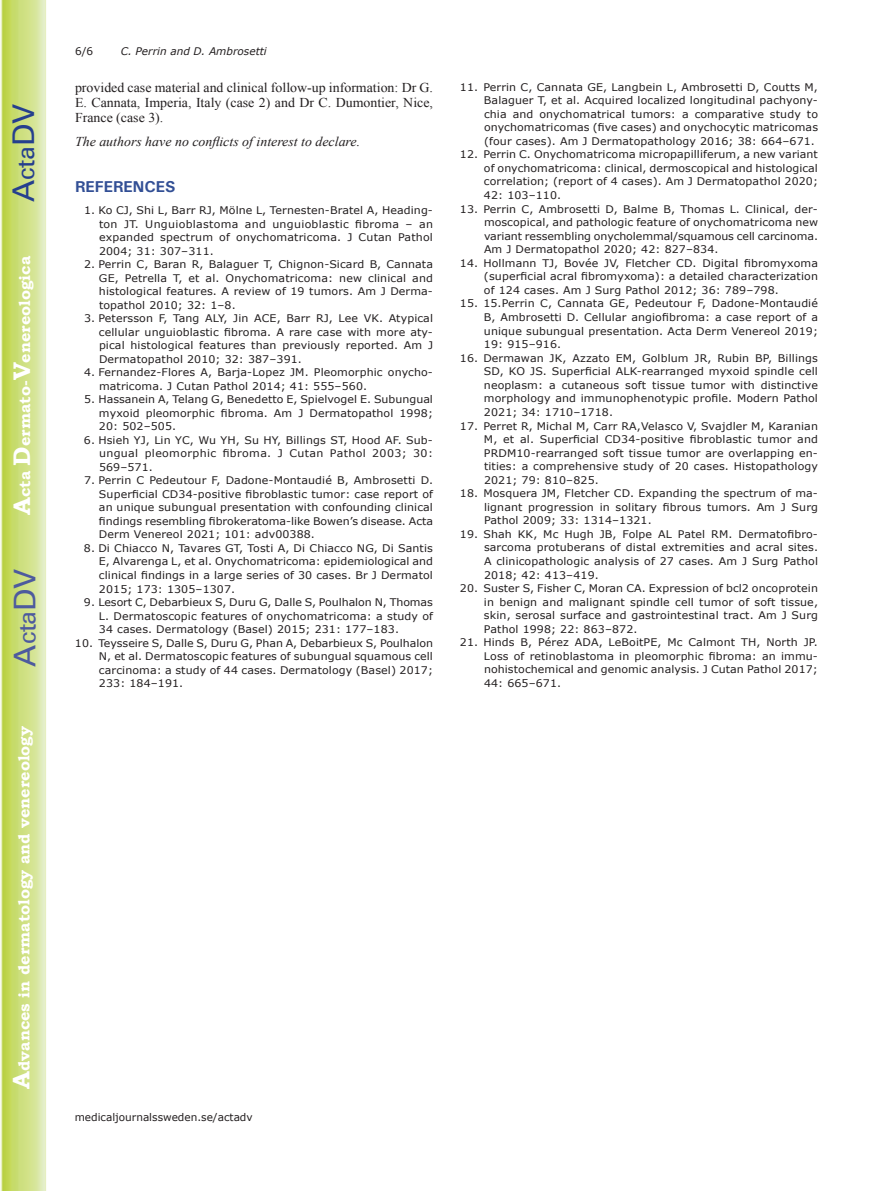
<style>
.page{position:relative;width:893px;height:1191px;background:#fff}
.page>*{position:absolute;margin:0;border:0;box-sizing:border-box;transform-origin:0 0}
.t1{font:30px "Univers";color:#4d5a9e}
.t2{font:30px "Univers";color:#253f8e}
.t3{font:700 15.75px "Bookman Old Style";color:#fff}
.t4{font:700 15.75px "Univers";color:#324f95}
.t5{font:13.5px/15px "Times New Roman";color:#231f20;text-align:justify}
.t6{font:italic 13.5px "Times New Roman";color:#231f20}
.t7{font:10.5px/13.5px "Verdana";letter-spacing:.01em;color:#231f20;text-align:justify;scale:1.05 1}
.t8{font:10.5px "Verdana";letter-spacing:.01em;color:#231f20}
.t9{font:italic 10.5px "Verdana";color:#231f20}
.s1{font-size:24px}
</style>
<div class="page">
<svg style="left:1px;top:0;width:45px;height:1191px;background:#cfe084"></svg>
<h1 class="t2" style="left:6px;top:202px;width:100px;rotate:-90deg">A<span class="s1">cta</span>DV</h1>
<h2 class="t3" style="left:15px;top:515px;width:260px;rotate:-90deg"><span class="s1">A</span>cta <span class="s1">D</span>ermato-<span class="s1">V</span>enereologica</h2>
<h1 class="t1" style="left:7px;top:666px;width:100px;rotate:-90deg">A<span class="s1">cta</span>DV</h1>
<h2 class="t3" style="left:15px;top:1088px;width:364px;rotate:-90deg"><span class="s1">A</span>dvances in dermatology and venereology</h2>
<p class="t8" style="left:75px;top:44px;width:20px">6/6</p>
<p class="t9" style="left:121px;top:44px;width:148px">C. Perrin and D. Ambrosetti</p>
<p class="t5" style="left:75px;top:80px;width:360px">provided case material and clinical follow-up information: Dr G.<br>E. Cannata, Imperia, Italy (case 2) and Dr C. Dumontier, Nice, France (case 3).</p>
<p class="t6" style="left:75px;top:132px;width:287px">The authors have no conflicts of interest to declare.</p>
<h2 class="t4" style="left:75px;top:176px;width:102px">REFERENCES</h2>
<p class="t7" style="left:99px;top:204px;width:320px;text-indent:-15px">1. Ko CJ, Shi L, Barr RJ, Mölne L, Ternesten-Bratel A, Heading&shy;ton JT. Unguioblastoma and unguioblastic fibroma – an expanded spectrum of onychomatricoma. J Cutan Pathol 2004; 31: 307–311.</p>
<p class="t7" style="left:99px;top:258px;width:320px;text-indent:-15px">2. Perrin C, Baran R, Balaguer T, Chignon-Sicard B, Cannata GE, Petrella T, et al. Onychomatricoma: new clinical and histological features. A review of 19 tumors. Am J Derma&shy;topathol 2010; 32: 1–8.</p>
<p class="t7" style="left:99px;top:312px;width:320px;text-indent:-15px">3. Petersson F, Tang ALY, Jin ACE, Barr RJ, Lee VK. Atypical cellular unguioblastic fibroma. A rare case with more aty&shy;pical histological features than previously reported. Am J Dermatopathol 2010; 32: 387–391.</p>
<p class="t7" style="left:99px;top:366px;width:320px;text-indent:-15px">4. Fernandez-Flores A, Barja-Lopez JM. Pleomorphic onycho&shy;matricoma. J Cutan Pathol 2014; 41: 555–560.</p>
<p class="t7" style="left:99px;top:393px;width:320px;text-indent:-15px">5. Hassanein A, Telang G, Benedetto E, Spielvogel E. Subungual myxoid pleomorphic fibroma. Am J Dermatopathol 1998; 20: 502–505.</p>
<p class="t7" style="left:99px;top:433px;width:320px;text-indent:-15px">6. Hsieh YJ, Lin YC, Wu YH, Su HY, Billings ST, Hood AF. Sub&shy;ungual pleomorphic fibroma. J Cutan Pathol 2003; 30:<br>569–571.</p>
<p class="t7" style="left:99px;top:474px;width:320px;text-indent:-15px">7. Perrin C Pedeutour F, Dadone-Montaudié B, Ambrosetti D.<br>Superficial CD34-positive fibroblastic tumor: case report of an unique subungual presentation with confounding clinical findings resembling fibrokeratoma-like Bowen’s disease. Acta Derm Venereol 2021; 101: adv00388.</p>
<p class="t7" style="left:99px;top:541px;width:320px;text-indent:-15px">8. Di Chiacco N, Tavares GT, Tosti A, Di Chiacco NG, Di Santis E, Alvarenga L, et al. Onychomatricoma: epidemiological and clinical findings in a large series of 30 cases. Br J Dermatol 2015; 173: 1305–1307.</p>
<p class="t7" style="left:99px;top:595px;width:320px;text-indent:-15px">9. Lesort C, Debarbieux S, Duru G, Dalle S, Poulhalon N, Thomas L. Dermatoscopic features of onychomatricoma: a study of 34 cases. Dermatology (Basel) 2015; 231: 177–183.</p>
<p class="t7" style="left:99px;top:636px;width:320px;text-indent:-24px">10. Teysseire S, Dalle S, Duru G, Phan A, Debarbieux S, Poulhalon N, et al. Dermatoscopic features of subungual squamous cell carcinoma: a study of 44 cases. Dermatology (Basel) 2017; 233: 184–191.</p>
<p class="t7" style="left:484px;top:80px;width:320px;text-indent:-24px">11. Perrin C, Cannata GE, Langbein L, Ambrosetti D, Coutts M, Balaguer T, et al. Acquired localized longitudinal pachyony&shy;chia and onychomatrical tumors: a comparative study to onychomatricomas (five cases) and onychocytic matricomas (four cases). Am J Dermatopathology 2016; 38: 664–671.</p>
<p class="t7" style="left:484px;top:148px;width:320px;text-indent:-24px">12. Perrin C. Onychomatricoma micropapilliferum, a new variant of onychomatricoma: clinical, dermoscopical and histological correlation; (report of 4 cases). Am J Dermatopathol 2020; 42: 103–110.</p>
<p class="t7" style="left:484px;top:202px;width:320px;text-indent:-24px">13. Perrin C, Ambrosetti D, Balme B, Thomas L. Clinical, der&shy;moscopical, and pathologic feature of onychomatricoma new variant ressembling onycholemmal/squamous cell carcinoma.<br>Am J Dermatopathol 2020; 42: 827–834.</p>
<p class="t7" style="left:484px;top:256px;width:320px;text-indent:-24px">14. Hollmann TJ, Bovée JV, Fletcher CD. Digital fibromyxoma (superficial acral fibromyxoma): a detailed characterization of 124 cases. Am J Surg Pathol 2012; 36: 789–798.</p>
<p class="t7" style="left:484px;top:297px;width:320px;text-indent:-24px">15. 15.Perrin C, Cannata GE, Pedeutour F, Dadone-Montaudié B, Ambrosetti D. Cellular angiofibroma: a case report of a unique subungual presentation. Acta Derm Venereol 2019; 19: 915–916.</p>
<p class="t7" style="left:484px;top:351px;width:320px;text-indent:-24px">16. Dermawan JK, Azzato EM, Golblum JR, Rubin BP, Billings SD, KO JS. Superficial ALK-rearranged myxoid spindle cell neoplasm: a cutaneous soft tissue tumor with distinctive morphology and immunophenotypic profile. Modern Pathol 2021; 34: 1710–1718.</p>
<p class="t7" style="left:484px;top:419px;width:320px;text-indent:-24px">17. Perret R, Michal M, Carr RA,Velasco V, Svajdler M, Karanian M, et al. Superficial CD34-positive fibroblastic tumor and PRDM10-rearranged soft tissue tumor are overlapping en&shy;tities: a comprehensive study of 20 cases. Histopathology 2021; 79: 810–825.</p>
<p class="t7" style="left:484px;top:487px;width:320px;text-indent:-24px">18. Mosquera JM, Fletcher CD. Expanding the spectrum of ma&shy;lignant progression in solitary fibrous tumors. Am J Surg Pathol 2009; 33: 1314–1321.</p>
<p class="t7" style="left:484px;top:527px;width:320px;text-indent:-24px">19. Shah KK, Mc Hugh JB, Folpe AL Patel RM. Dermatofibro&shy;sarcoma protuberans of distal extremities and acral sites.<br>A clinicopathologic analysis of 27 cases. Am J Surg Pathol 2018; 42: 413–419.</p>
<p class="t7" style="left:484px;top:582px;width:320px;text-indent:-24px">20. Suster S, Fisher C, Moran CA. Expression of bcl2 oncoprotein in benign and malignant spindle cell tumor of soft tissue, skin, serosal surface and gastrointestinal tract. Am J Surg Pathol 1998; 22: 863–872.</p>
<p class="t7" style="left:484px;top:636px;width:320px;text-indent:-24px">21. Hinds B, Pérez ADA, LeBoitPE, Mc Calmont TH, North JP.<br>Loss of retinoblastoma in pleomorphic fibroma: an immu&shy;nohistochemical and genomic analysis. J Cutan Pathol 2017; 44: 665–671.</p>
<p class="t8" style="left:75px;top:1110px;width:180px">medicaljournalssweden.se/actadv</p>
</div>
